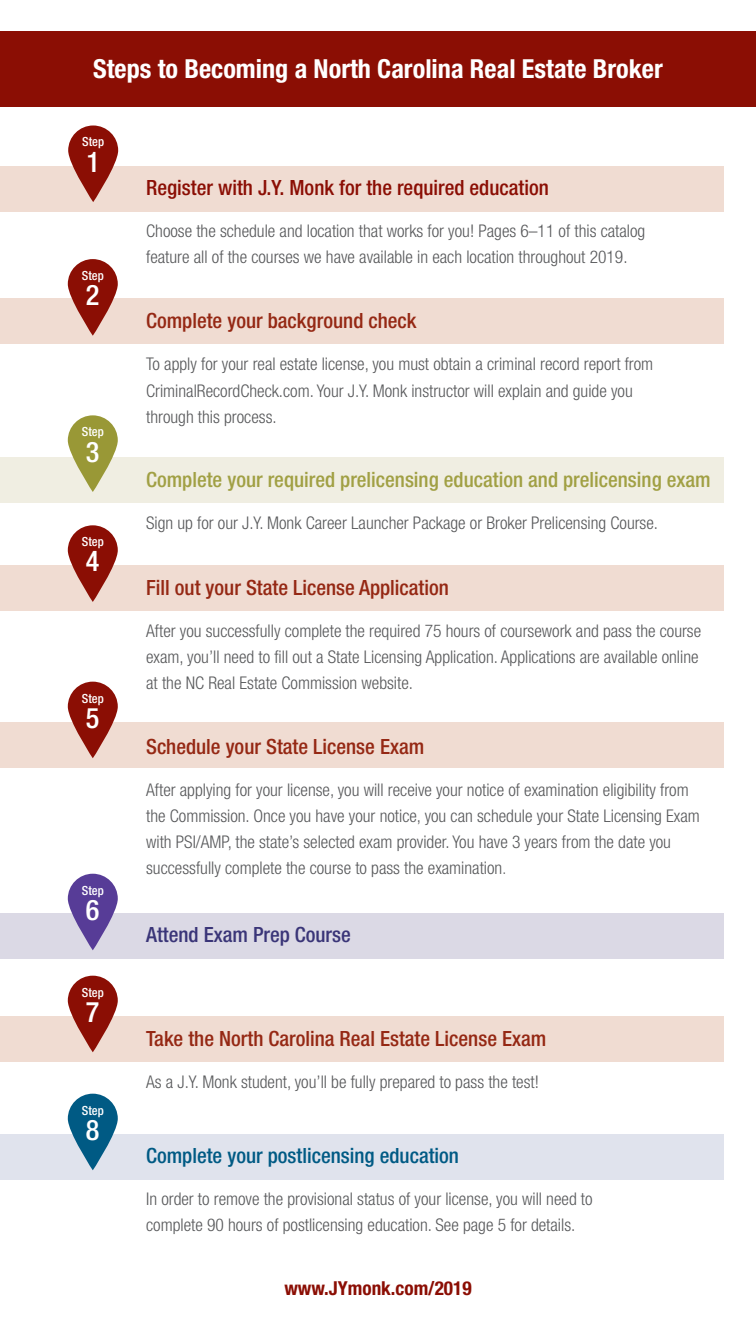
<style>
.page{position:relative;width:756px;height:1323px;background:#fff}
.page>*{position:absolute;margin:0;border:0;box-sizing:border-box;transform-origin:0 0}
.t1{font:500 condensed 28.35px "Helvetica Neue LT Std";color:#fff}
.t2{font:700 condensed 26.25px "Helvetica Neue LT Std";color:#fff}
.t3{font:500 condensed 21px "Helvetica Neue LT Std";color:#952814}
.t4{font:500 condensed 21px "Helvetica Neue LT Std";color:#a1a044}
.t5{font:500 condensed 21px "Helvetica Neue LT Std";color:#8b0e04}
.t6{font:500 condensed 21px "Helvetica Neue LT Std";color:#005a84}
.t7{font:500 condensed 21px "Helvetica Neue LT Std";color:#3a3578}
.t8{font:700 condensed 19.25px "Helvetica Neue LT Std";color:#8b0e04}
.t9{font:300 condensed 17.5px/26.2px "Helvetica Neue LT Std";color:#58595b}
.t10{font:500 condensed 12.6px "Helvetica Neue LT Std";color:#fff}
.s1{font-size:15.75px}
</style>
<div class="page">
<div style="left:0;top:32px;width:756px;height:74px;background:#8b0e04"></div>
<div style="left:0;top:1134px;width:723px;height:45px;background:#e0e3ed"></div>
<div style="left:0;top:1016px;width:723px;height:45px;background:#f0dcd2"></div>
<div style="left:0;top:913px;width:723px;height:46px;background:#dbd9e5"></div>
<div style="left:0;top:722px;width:723px;height:46px;background:#f0dcd2"></div>
<div style="left:0;top:565px;width:723px;height:46px;background:#f0dcd2"></div>
<div style="left:0;top:457px;width:723px;height:46px;background:#f0eee2"></div>
<div style="left:0;top:299px;width:723px;height:45px;background:#f0dcd2"></div>
<div style="left:0;top:166px;width:723px;height:46px;background:#f0dcd2"></div>
<svg style="left:68px;top:259px;width:50px;height:77px;fill:#8b0e04"></svg>
<svg style="left:68px;top:415px;width:50px;height:77px;fill:#999836"></svg>
<svg style="left:68px;top:525px;width:50px;height:77px;fill:#8b0e04"></svg>
<svg style="left:68px;top:682px;width:50px;height:76px;fill:#8b0e04"></svg>
<svg style="left:68px;top:874px;width:50px;height:76px;fill:#573c97"></svg>
<svg style="left:68px;top:976px;width:50px;height:76px;fill:#8b0e04"></svg>
<svg style="left:68px;top:1094px;width:50px;height:76px;fill:#005a84"></svg>
<svg style="left:68px;top:126px;width:50px;height:76px;fill:#8b0e04"></svg>
<h2 class="t2" style="left:93px;top:53px;width:571px">Steps to Becoming a North Carolina Real Estate Broker</h2>
<p class="t10" style="left:82px;top:134px;width:23px">Step</p>
<h1 class="t1" style="left:86px;top:145px;width:15px">1</h1>
<p class="t10" style="left:82px;top:268px;width:23px">Step</p>
<h1 class="t1" style="left:86px;top:278px;width:15px">2</h1>
<p class="t10" style="left:82px;top:424px;width:23px">Step</p>
<h1 class="t1" style="left:86px;top:435px;width:15px">3</h1>
<p class="t10" style="left:82px;top:534px;width:23px">Step</p>
<h1 class="t1" style="left:86px;top:545px;width:15px">4</h1>
<p class="t10" style="left:82px;top:691px;width:23px">Step</p>
<h1 class="t1" style="left:86px;top:701px;width:15px">5</h1>
<p class="t10" style="left:82px;top:883px;width:23px">Step</p>
<h1 class="t1" style="left:86px;top:893px;width:15px">6</h1>
<p class="t10" style="left:82px;top:985px;width:23px">Step</p>
<h1 class="t1" style="left:86px;top:995px;width:15px">7</h1>
<p class="t10" style="left:82px;top:1103px;width:23px">Step</p>
<h1 class="t1" style="left:86px;top:1113px;width:15px">8</h1>
<p class="t5" style="left:146px;top:175px;width:404px">Register with J.Y. Monk for the required education</p>
<p class="t9" style="left:146px;top:218px;width:501px">Choose the schedule and location that works for you! Pages 6–11 of this catalog feature all of the courses we have available in each location throughout 2019.</p>
<p class="t3" style="left:146px;top:308px;width:272px">Complete your background check</p>
<p class="t9" style="left:146px;top:351px;width:509px">To apply for your real estate license, you must obtain a criminal record report from<br>CriminalRecordCheck.com. Your J.Y. Monk instructor will explain and guide you through this process.</p>
<p class="t4" style="left:146px;top:467px;width:566px">Complete your required prelicensing education and prelicensing exam</p>
<p class="t9" style="left:146px;top:510px;width:513px">Sign up for our J.Y. Monk Career Launcher Package or Broker Prelicensing Course.</p>
<p class="t3" style="left:146px;top:575px;width:304px">Fill out your State License Application</p>
<p class="t9" style="left:146px;top:617px;width:557px">After you successfully complete the required 75 hours of coursework and pass the course exam, you’ll need to fill out a State Licensing Application. Applications are available online at the NC Real Estate Commission website.</p>
<p class="t3" style="left:146px;top:734px;width:280px">Schedule your State License Exam</p>
<p class="t9" style="left:146px;top:776px;width:555px">After applying for your license, you will receive your notice of examination eligibility from the Commission. Once you have your notice, you can schedule your State Licensing Exam with PSI/AMP, the state’s selected exam provider. You have 3 years from the date you successfully complete the course to pass the examination<span class="s1">.</span></p>
<p class="t7" style="left:146px;top:922px;width:206px">Attend Exam Prep Course</p>
<p class="t3" style="left:146px;top:1026px;width:402px">Take the North Carolina Real Estate License Exam</p>
<p class="t9" style="left:146px;top:1069px;width:394px">As a J.Y. Monk student, you’ll be fully prepared to pass the test!</p>
<p class="t6" style="left:146px;top:1143px;width:314px">Complete your postlicensing education</p>
<p class="t9" style="left:146px;top:1185px;width:448px">In order to remove the provisional status of your license, you will need to complete 90 hours of postlicensing education. See page 5 for details.</p>
<p class="t8" style="left:284px;top:1276px;width:189px">www.JYmonk.com/2019</p>
</div>
